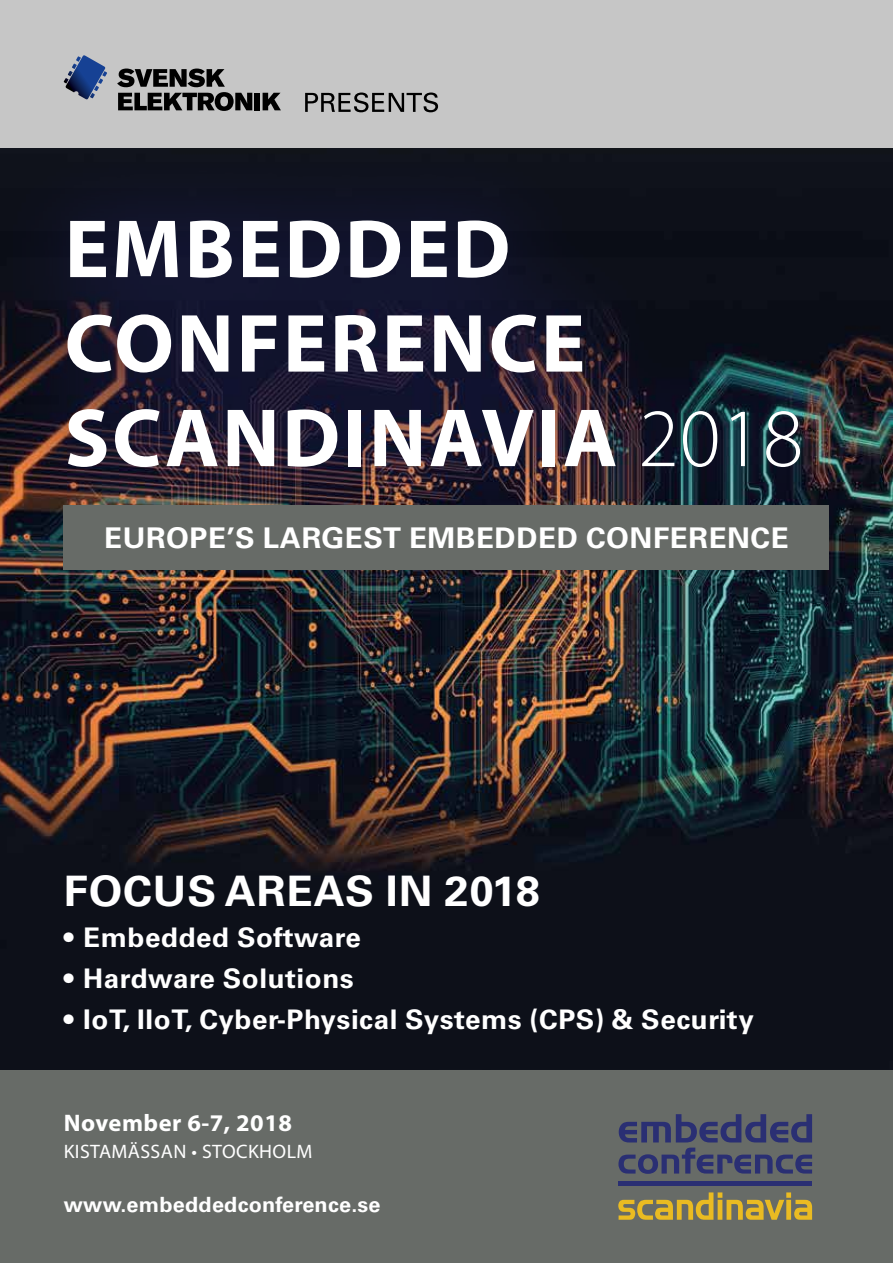
<style>
.page{position:relative;width:893px;height:1263px;background:#fff}
.page>*{position:absolute;margin:0;border:0;box-sizing:border-box;transform-origin:0 0}
.t1{font:700 83.25px/94.5px "Myriad Pro";letter-spacing:.03em;color:#fff}
.t2{font:700 42px "Univers LT Std";letter-spacing:.02em;color:#fff}
.t3{font:700 28.5px "Univers LT Std";letter-spacing:.02em;color:#fff}
.t4{font:700 27px "Univers LT Std";letter-spacing:.02em;color:#fff}
.t5{font:700 24px "Myriad Pro";letter-spacing:.02em;color:#fff}
.t6{font:700 21px "Univers LT Std";letter-spacing:.01em;color:#fff}
.t7{font:19.5px "Myriad Pro";letter-spacing:.02em;color:#fff}
.s1{font-weight:300}
</style>
<div class="page">
<img style="left:0;top:147px;width:893px;height:924px">
<div style="left:0;top:1071px;width:893px;height:192px;background:#676b67"></div>
<div style="left:0;top:142px;width:877px;height:405px;background:#2b2a7f;opacity:.74"></div>
<div style="left:64px;top:505px;width:765px;height:65px;background:#676b67"></div>
<div style="left:0;top:0;width:893px;height:147px;background:#c6c6c6"></div>
<svg style="left:305px;top:93px;width:133px;height:19px"></svg>
<svg style="left:117px;top:69px;width:135px;height:42px"></svg>
<div style="left:255px;top:93px;width:5px;height:17px;background:#000"></div>
<svg style="left:263px;top:93px;width:18px;height:17px"></svg>
<svg style="left:64px;top:55px;width:43px;height:44px"></svg>
<svg style="left:618px;top:1114px;width:194px;height:60px"></svg>
<svg style="left:618px;top:1192px;width:194px;height:28px"></svg>
<hr style="left:619px;top:1181px;width:193px;height:4px;background:#2a2f73">
<h1 class="t1" style="left:65px;top:199px;width:740px">EMBEDDED<br>CONFERENCE<br>SCANDINAVIA <span class="s1">2018</span></h1>
<p class="t3" style="left:104px;top:521px;width:686px">EUROPE’S LARGEST EMBEDDED CONFERENCE</p>
<h2 class="t2" style="left:64px;top:867px;width:478px">FOCUS AREAS IN 2018</h2>
<p class="t4" style="left:64px;top:922px;width:299px">• Embedded Software</p>
<p class="t4" style="left:64px;top:963px;width:292px">• Hardware Solutions</p>
<p class="t4" style="left:64px;top:1004px;width:691px">• IoT, IIoT, Cyber-Physical Systems (CPS) &amp; Security</p>
<p class="t5" style="left:64px;top:1107px;width:230px">November 6-7, 2018</p>
<p class="t7" style="left:64px;top:1139px;width:250px">KISTAMÄSSAN • STOCKHOLM</p>
<p class="t6" style="left:64px;top:1192px;width:318px">www.embeddedconference.se</p>
</div>
